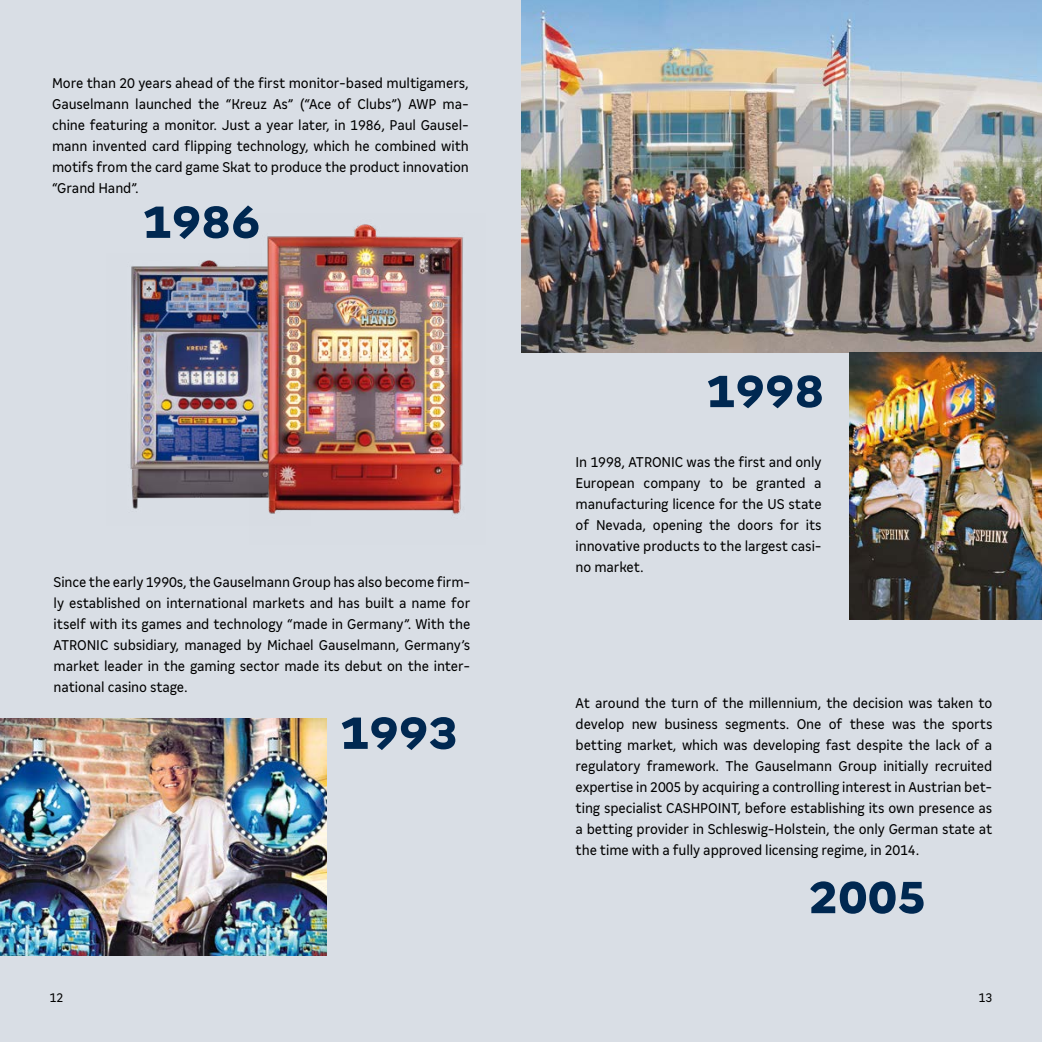
<style>
.page{position:relative;width:1042px;height:1042px;background:#d9dee5}
.page>*{position:absolute;margin:0;border:0;box-sizing:border-box;transform-origin:0 0}
.t1{font:800 50.93px "Merkur Sans";color:#002851}
.t2{font:condensed 15.75px/21px "Merkur Sans";letter-spacing:-.005em;color:#000;text-align:justify}
.t3{font:condensed 14px "Merkur Sans";color:#000}
</style>
<div class="page">
<img style="left:130px;top:260px;width:120px;height:249px">
<img style="left:250px;top:224px;width:213px;height:291px">
<img style="left:0;top:718px;width:327px;height:237px">
<img style="left:521px;top:0;width:521px;height:352px">
<img style="left:850px;top:352px;width:192px;height:267px">
<p class="t2" style="left:52px;top:72px;width:418px">More than 20 years ahead of the first monitor-based multigamers, Gauselmann launched the “Kreuz As” (“Ace of Clubs”) AWP ma&shy;chine featuring a monitor. Just a year later, in 1986, Paul Gausel&shy;mann invented card flipping technology, which he combined with motifs from the card game Skat to produce the product innovation “Grand Hand”.</p>
<h1 class="t1" style="left:142px;top:191px;width:120px">1986</h1>
<p class="t2" style="left:54px;top:571px;width:418px">Since the early 1990s, the Gauselmann Group has also become firm&shy;ly established on international markets and has built a name for itself with its games and technology “made in Germany”. With the ATRONIC subsidiary, managed by Michael Gauselmann, Germany’s market leader in the gaming sector made its debut on the inter&shy;national casino stage.</p>
<h1 class="t1" style="left:340px;top:702px;width:120px">1993</h1>
<h1 class="t1" style="left:706px;top:361px;width:120px">1998</h1>
<p class="t2" style="left:575px;top:451px;width:248px">In 1998, ATRONIC was the first and only European company to be granted a manufacturing licence for the US state of Nevada, opening the doors for its innovative products to the largest casi&shy;no market.</p>
<p class="t2" style="left:575px;top:692px;width:418px">At around the turn of the millennium, the decision was taken to develop new business segments. One of these was the sports betting market, which was developing fast despite the lack of a regulatory framework. The Gauselmann Group initially recruited expertise in 2005 by acquiring a controlling interest in Austrian bet&shy;ting specialist CASHPOINT, before establishing its own presence as a betting provider in Schleswig-Holstein, the only German state at the time with a fully approved licensing regime, in 2014.</p>
<h1 class="t1" style="left:808px;top:867px;width:120px">2005</h1>
<p class="t3" style="left:50px;top:989px;width:15px">12</p>
<p class="t3" style="left:978px;top:989px;width:15px">13</p>
</div>
